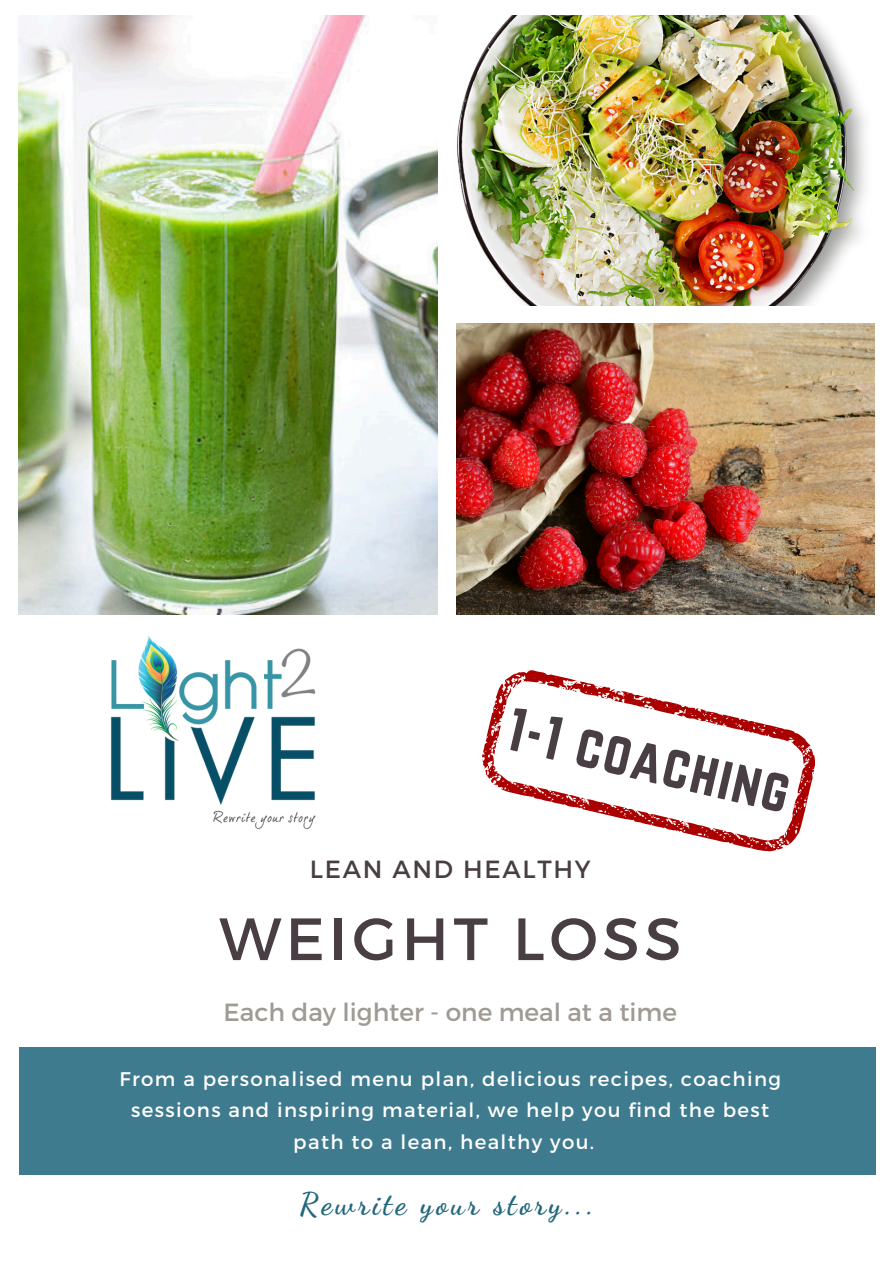
<style>
.page{position:relative;width:894px;height:1264px;background:#fff}
.page>*{position:absolute;margin:0;border:0;box-sizing:border-box;transform-origin:0 0}
.t1{font:59.55px "Montserrat";letter-spacing:.08em;color:#483e43}
.t2{font:54px "Norwester";color:#483e43}
.t3{font:700 30.6px "Dancing Script";letter-spacing:.11em;color:#22677d}
.t4{font:24.75px "Montserrat";color:#9f9a93}
.t5{font:24.75px "Montserrat";letter-spacing:.07em;color:#483e43}
.t6{font:19.65px "Montserrat";letter-spacing:.07em;color:#fff}
</style>
<div class="page">
<div style="left:19px;top:1047px;width:856px;height:127px;background:#3f7b8e"></div>
<img style="left:18px;top:16px;width:419px;height:598px">
<img style="left:456px;top:16px;width:409px;height:290px">
<img style="left:456px;top:324px;width:418px;height:290px">
<img style="left:110px;top:635px;width:206px;height:195px">
<svg style="left:456px;top:597px;width:385px;height:255px"></svg>
<svg style="left:503px;top:691px;width:288px;height:139px"></svg>
<p class="t2" style="left:515px;top:695px;width:290px;rotate:13deg">1-1 coaching</p>
<h2 class="t5" style="left:310px;top:852px;width:282px">LEAN AND HEALTHY</h2>
<p class="t1" style="left:219px;top:900px;width:463px">WEIGHT LOSS</p>
<h5 class="t4" style="left:223px;top:995px;width:455px">Each day lighter - one meal at a time</h5>
<h1 class="t6" style="left:119px;top:1065px;width:663px">From a personalised menu plan, delicious recipes, coaching</h1>
<h1 class="t6" style="left:131px;top:1097px;width:639px">sessions and inspiring material, we help you find the best</h1>
<h1 class="t6" style="left:293px;top:1129px;width:302px">path to a lean, healthy you.</h1>
<h4 class="t3" style="left:299px;top:1185px;width:295px">Rewrite your story...</h4>
</div>
